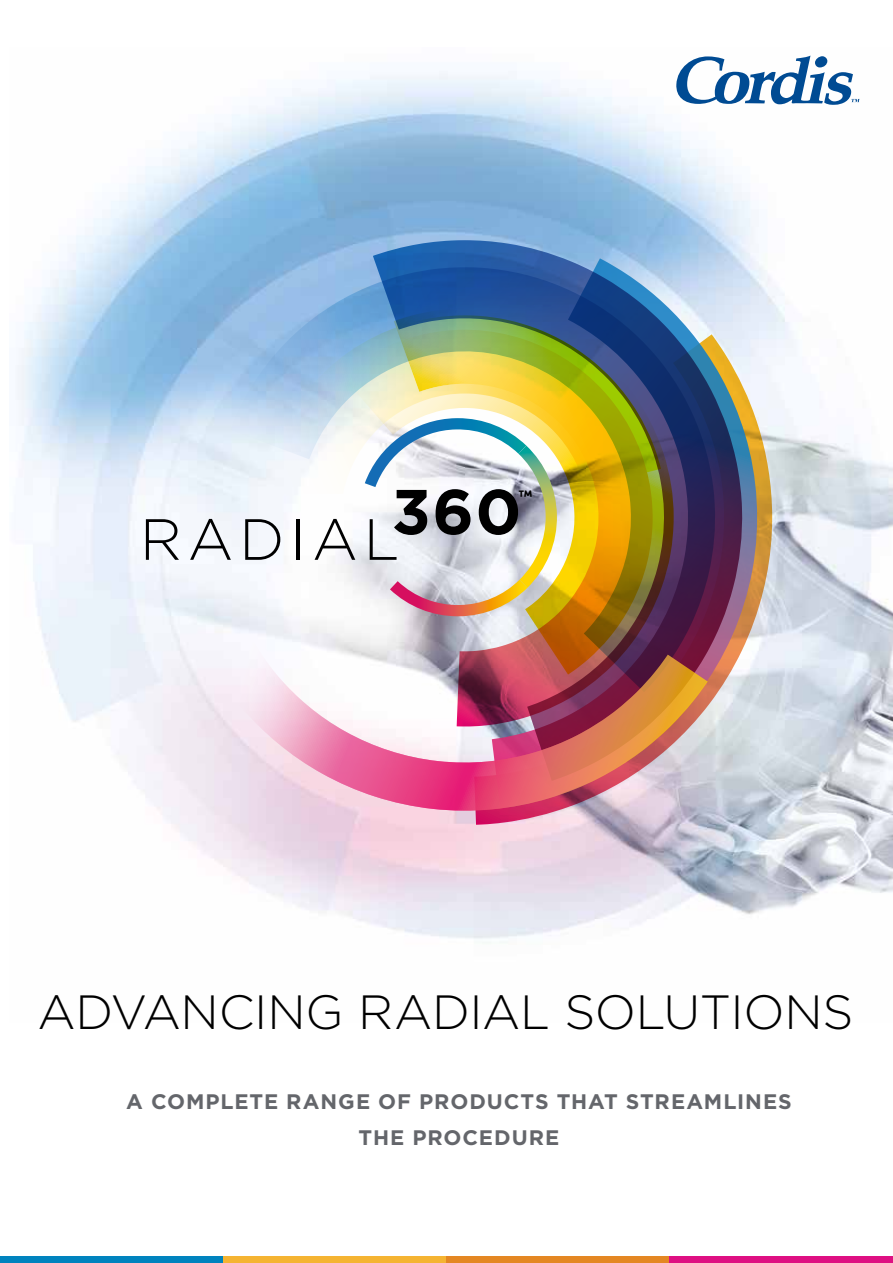
<style>
.page{position:relative;width:893px;height:1263px;background:#fff}
.page>*{position:absolute;margin:0;border:0;box-sizing:border-box;transform-origin:0 0}
.t1{font:300 48px "Gotham";letter-spacing:-.01em;color:#000}
.t2{font:700 21px/36px "Gotham";letter-spacing:.045em;color:#64666b;text-align:center}
.t3{font:700 15.3px "Sofia Pro";color:#000}
</style>
<div class="page">
<div style="left:0;top:1257px;width:223px;height:6px;background:#0083be"></div>
<div style="left:223px;top:1256px;width:223px;height:7px;background:#f5b432"></div>
<div style="left:446px;top:1256px;width:224px;height:7px;background:#e48723"></div>
<div style="left:670px;top:1257px;width:223px;height:6px;background:#de1082"></div>
<img style="left:16px;top:55px;width:877px;height:884px">
<svg style="left:474px;top:334px;width:298px;height:491px;background:#d4bfbb"></svg>
<svg style="left:708px;top:258px;width:49px;height:550px;background:#c2c0bd"></svg>
<svg style="left:373px;top:240px;width:369px;height:541px;background:#8691ae"></svg>
<svg style="left:230px;top:267px;width:485px;height:425px"></svg>
<svg style="left:394px;top:309px;width:280px;height:298px;background:#3f4b5f"></svg>
<svg style="left:192px;top:607px;width:516px;height:204px"></svg>
<svg style="left:264px;top:315px;width:397px;height:179px"></svg>
<img style="left:342px;top:330px;width:311px;height:345px">
<svg style="left:146px;top:519px;width:33px;height:41px"></svg>
<svg style="left:190px;top:519px;width:41px;height:41px"></svg>
<svg style="left:245px;top:519px;width:35px;height:41px"></svg>
<hr style="left:297px;top:519px;width:3px;height:41px;background:#000">
<svg style="left:315px;top:519px;width:40px;height:41px"></svg>
<svg style="left:365px;top:418px;width:192px;height:198px"></svg>
<svg style="left:676px;top:56px;width:184px;height:49px"></svg>
<p class="t3" style="left:518px;top:484px;width:16px">™</p>
<h1 class="t1" style="left:37px;top:981px;width:818px">ADVANCING RADIAL SOLUTIONS</h1>
<p class="t2" style="left:126px;top:1083px;width:667px">A COMPLETE RANGE OF PRODUCTS THAT STREAMLINES<br>THE PROCEDURE</p>
</div>
